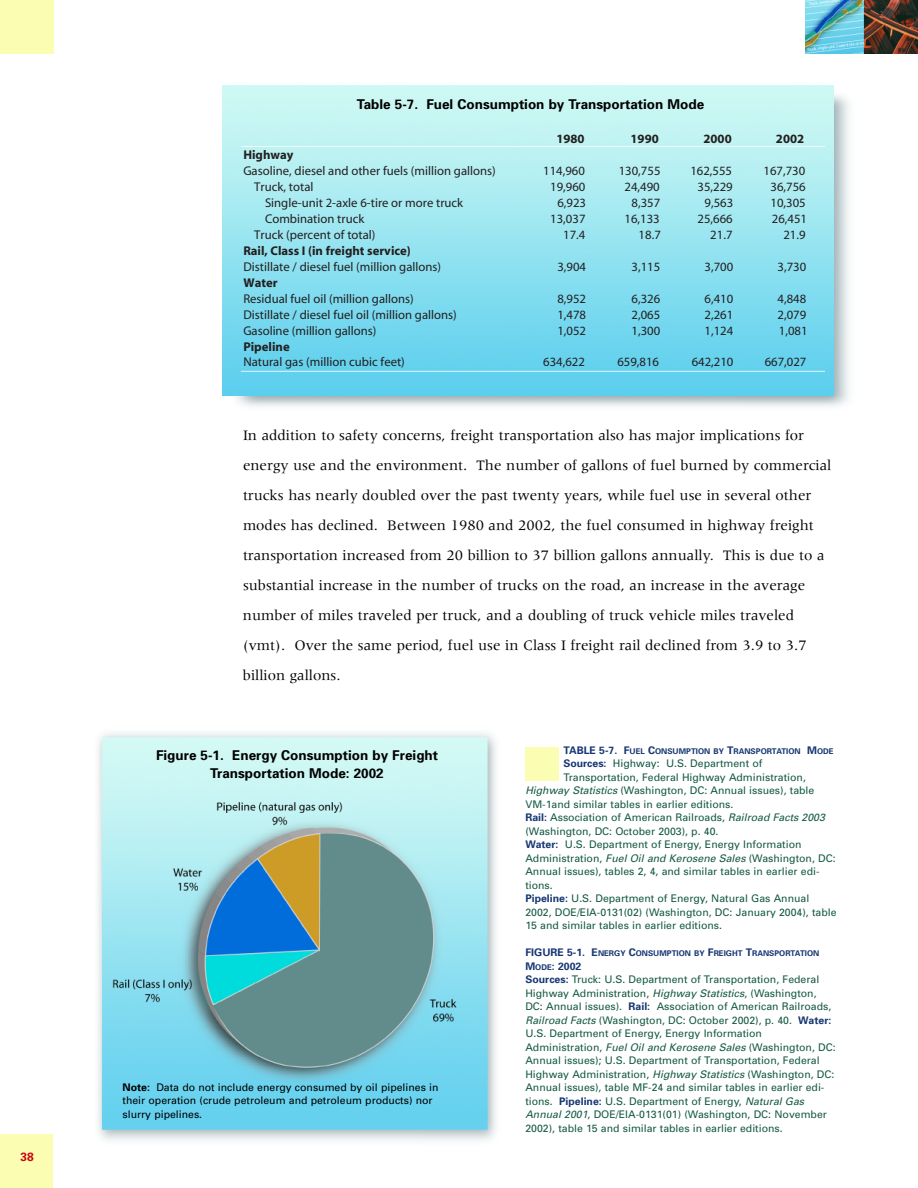
<style>
.page{position:relative;width:918px;height:1188px;background:#fff}
.page>*{position:absolute;margin:0;border:0;box-sizing:border-box;transform-origin:0 0}
.t1{font:15px/30px "Meridien";color:#000}
.t2{font:700 13.5px/18px "Univers";color:#000;text-align:center}
.t3{font:12.75px "Myriad";color:#231f20}
.t4{font:700 12.75px "Myriad";color:#231f20}
.t5{font:700 12px "Univers";color:#cc0410}
.t6{font:10.5px/13.5px "Univers";color:#155a42}
.t7{font:10.5px/13.5px "Univers";color:#000}
.t8{font:700 7.8px "Univers";color:#173773}
.s1{font-weight:700}
.s2{font-size:10.5px}
.s3{font-weight:700;color:#173773}
.s4{font-style:italic}
.s5{font-weight:700;font-size:7.8px;color:#173773}
</style>
<div class="page">
<img style="left:222px;top:85px;width:627px;height:322px">
<img style="left:223px;top:86px;width:611px;height:310px">
<div style="left:0;top:0;width:54px;height:54px;background:#fafdb2"></div>
<hr style="left:241px;top:146px;width:584px;height:1px;background:#fff">
<hr style="left:241px;top:371px;width:584px;height:1px;background:#fff">
<div style="left:0;top:1134px;width:52px;height:54px;background:#fafdb2"></div>
<img style="left:98px;top:733px;width:398px;height:408px">
<div style="left:525px;top:747px;width:34px;height:34px;background:#fafdb2"></div>
<img style="left:805px;top:0;width:113px;height:54px">
<p class="t5" style="left:20px;top:1153px;width:15px">38</p>
<p class="t2" style="left:357px;top:96px;width:349px">Table 5-7. Fuel Consumption by Transportation Mode</p>
<p class="t4" style="left:556px;top:134px;width:30px">1980</p>
<p class="t4" style="left:631px;top:134px;width:30px">1990</p>
<p class="t4" style="left:704px;top:134px;width:30px">2000</p>
<p class="t4" style="left:776px;top:134px;width:30px">2002</p>
<p class="t4" style="left:243px;top:150px;width:52px">Highway</p>
<p class="t3" style="left:243px;top:166px;width:254px">Gasoline, diesel and other fuels (million gallons)</p>
<p class="t3" style="left:543px;top:166px;width:43px">114,960</p>
<p class="t3" style="left:619px;top:166px;width:43px">130 755</p>
<p class="t3" style="left:690px;top:166px;width:43px">162 555</p>
<p class="t3" style="left:763px;top:166px;width:43px">167 730</p>
<p class="t3" style="left:254px;top:182px;width:61px">Truck, total</p>
<p class="t3" style="left:550px;top:182px;width:37px">19,960</p>
<p class="t3" style="left:625px;top:182px;width:37px">24,490</p>
<p class="t3" style="left:697px;top:182px;width:37px">35,229</p>
<p class="t3" style="left:771px;top:182px;width:37px">36,756</p>
<p class="t3" style="left:265px;top:198px;width:194px">Single-unit 2-axle 6-tire or more truc</p>
<p class="t3" style="left:557px;top:198px;width:24px">6,92</p>
<p class="t3" style="left:632px;top:198px;width:24px">8,35</p>
<p class="t3" style="left:705px;top:198px;width:30px">9,563</p>
<p class="t3" style="left:771px;top:198px;width:37px">10,305</p>
<p class="t3" style="left:265px;top:214px;width:101px">Combina ion truck</p>
<p class="t3" style="left:550px;top:214px;width:37px">13,037</p>
<p class="t3" style="left:625px;top:214px;width:37px">16,133</p>
<p class="t3" style="left:697px;top:214px;width:37px">25,666</p>
<p class="t3" style="left:772px;top:214px;width:37px">26,451</p>
<p class="t3" style="left:254px;top:230px;width:123px">Truck (percent of total)</p>
<p class="t3" style="left:563px;top:230px;width:24px">17.4</p>
<p class="t3" style="left:639px;top:230px;width:17px">18.</p>
<p class="t3" style="left:710px;top:230px;width:17px">21.</p>
<p class="t3" style="left:783px;top:230px;width:17px">21.</p>
<p class="t4" style="left:243px;top:246px;width:169px">Rail Class (in freight service)</p>
<p class="t3" style="left:243px;top:262px;width:199px">Distillate diesel fue (million gallons)</p>
<p class="t3" style="left:557px;top:262px;width:30px">3,904</p>
<p class="t3" style="left:632px;top:262px;width:24px">3,11</p>
<p class="t3" style="left:705px;top:262px;width:24px">3,70</p>
<p class="t3" style="left:778px;top:262px;width:24px">3,73</p>
<p class="t4" style="left:243px;top:278px;width:36px">Water</p>
<p class="t3" style="left:250px;top:293px;width:162px">esidua fue oil (millio gallons</p>
<p class="t3" style="left:557px;top:293px;width:24px">8,95</p>
<p class="t3" style="left:632px;top:293px;width:24px">6,32</p>
<p class="t3" style="left:705px;top:293px;width:24px">6,41</p>
<p class="t3" style="left:778px;top:293px;width:24px">4,84</p>
<p class="t3" style="left:243px;top:309px;width:215px">Distillate diesel fue oil (million gallons)</p>
<p class="t3" style="left:557px;top:309px;width:24px">1,47</p>
<p class="t3" style="left:632px;top:309px;width:30px">2,065</p>
<p class="t3" style="left:705px;top:309px;width:30px">2,261</p>
<p class="t3" style="left:778px;top:309px;width:24px">2,07</p>
<p class="t3" style="left:243px;top:325px;width:135px">Gasoline (million gallons)</p>
<p class="t3" style="left:557px;top:325px;width:24px">1,05</p>
<p class="t3" style="left:632px;top:325px;width:30px">1,300</p>
<p class="t3" style="left:705px;top:325px;width:30px">1,124</p>
<p class="t3" style="left:779px;top:325px;width:24px">1,08</p>
<p class="t4" style="left:243px;top:341px;width:48px">Pipeline</p>
<p class="t3" style="left:243px;top:357px;width:163px">Natural gas (millio cubi feet)</p>
<p class="t3" style="left:543px;top:357px;width:43px">634,622</p>
<p class="t3" style="left:617px;top:357px;width:43px">659,816</p>
<p class="t3" style="left:692px;top:357px;width:43px">642,210</p>
<p class="t3" style="left:765px;top:357px;width:43px">667,027</p>
<p class="t1" style="left:243px;top:421px;width:590px">In addition to safety concerns, freight transportation also has major implications for energy use and the environment. The number of gallons of fuel burned by commercial trucks has nearly doubled over the past twenty years, while fuel use in several other modes has declined. Between 1980 and 2002, the fuel consumed in highway freight transportation increased from 20 billion to 37 billion gallons annually. This is due to a substantial increase in the number of trucks on the road, an increase in the average number of miles traveled per truck, and a doubling of truck vehicle miles traveled (vmt). Over the same period, fuel use in Class I freight rail declined from 3.9 to 3.7 billion gallons.</p>
<p class="t2" style="left:156px;top:748px;width:284px">Figure 5-1. Energy Consumption by Freight<br>Transportation Mode: 2002</p>
<p class="t7" style="left:123px;top:1081px;width:317px"><span class="s1">Note:</span> Data do not include energy consumed by oil pipelines in their operation (crude petroleum and petroleum products) nor slurry pipelines.</p>
<p class="t8" style="left:563px;top:748px;width:272px"><span class="s2">TABLE 5-7. F</span>UEL <span class="s2">C</span>ONSUMPTION BY <span class="s2">T</span>RANSPORTATION <span class="s2">M</span>ODE</p>
<p class="t6" style="left:563px;top:757px;width:200px"><span class="s3">Sources:</span> Highway: U.S. Department of</p>
<p class="t6" style="left:563px;top:771px;width:244px">Transportation, Federal Highway Administration,</p>
<p class="t6" style="left:525px;top:784px;width:290px"><span class="s4">Highway Statistics</span> (Washington, DC: Annual issues), table</p>
<p class="t6" style="left:525px;top:798px;width:209px">VM-1and similar tables in earlier editions.</p>
<p class="t6" style="left:525px;top:811px;width:301px"><span class="s3">Rail:</span> Association of American Railroads, <span class="s4">Railroad Facts 2003</span></p>
<p class="t6" style="left:525px;top:825px;width:195px">(Washington, DC: October 2003), p. 40.</p>
<p class="t6" style="left:525px;top:838px;width:278px"><span class="s3">Water:</span> U.S. Department of Energy, Energy Information</p>
<p class="t6" style="left:525px;top:852px;width:312px">Administration, <span class="s4">Fuel Oil and Kerosene Sales</span> (Washington, DC:</p>
<p class="t6" style="left:525px;top:865px;width:296px">Annual issues), tables 2, 4, and similar tables in earlier edi-</p>
<p class="t6" style="left:525px;top:879px;width:29px">tions.</p>
<p class="t6" style="left:525px;top:892px;width:285px"><span class="s3">Pipeline:</span> U.S. Department of Energy, Natural Gas Annual</p>
<p class="t6" style="left:525px;top:906px;width:313px">2002, DOE/EIA-0131(02) (Washington, DC: January 2004), table</p>
<p class="t6" style="left:525px;top:919px;width:198px">15 and similar tables in earlier editions.</p>
<p class="t8" style="left:525px;top:950px;width:295px"><span class="s2">FIGURE 5-1. E</span>NERGY <span class="s2">C</span>ONSUMPTION BY <span class="s2">F</span>REIGHT <span class="s2">T</span>RANSPORTATION</p>
<p class="t6" style="left:525px;top:960px;width:312px"><span class="s3">M</span><span class="s5">ODE</span><span class="s3">: 2002<br>Sources:</span> Truck: U.S. Department of Transportation, Federal Highway Administration, <span class="s4">Highway Statistics</span>, (Washington, DC: Annual issues). <span class="s3">Rail:</span> Association of American Railroads, <span class="s4">Railroad Facts</span> (Washington, DC: October 2002), p. 40. <span class="s3">Water:<br></span>U.S. Department of Energy, Energy Information Administration, <span class="s4">Fuel Oil and Kerosene Sales</span> (Washington, DC:<br>Annual issues); U.S. Department of Transportation, Federal Highway Administration, <span class="s4">Highway Statistics</span> (Washington, DC:<br>Annual issues), table MF-24 and similar tables in earlier edi&shy;tions. <span class="s3">Pipeline:</span> U.S. Department of Energy, <span class="s4">Natural Gas Annual 2001</span>, DOE/EIA-0131(01) (Washington, DC: November 2002), table 15 and similar tables in earlier editions.</p>
</div>
